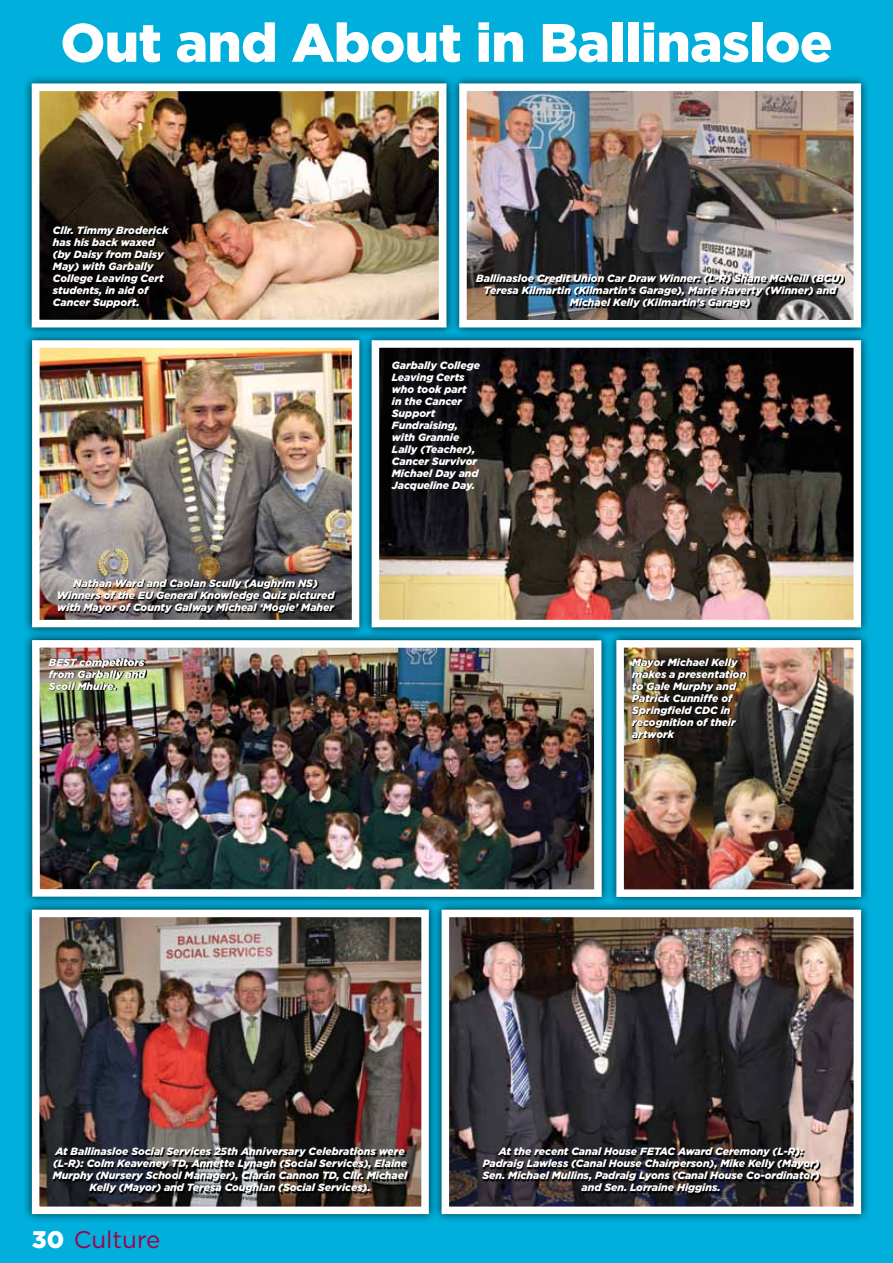
<style>
.page{position:relative;width:893px;height:1263px;background:#00afdb}
.page>*{position:absolute;margin:0;border:0;box-sizing:border-box;transform-origin:0 0}
.t1{font:900 54px "Gotham";color:#fff}
.t2{font:24px "Gotham";color:#a30046}
.t3{font:italic 900 10.5px/12px "Gotham";color:#fff;text-align:center}
.s1{font-weight:900;color:#fff}
</style>
<div class="page">
<div style="left:23px;top:331px;width:345px;height:305px;background:#000;opacity:.75"></div>
<img style="left:41px;top:349px;width:309px;height:269px">
<div style="left:32px;top:340px;width:327px;height:287px;border:8px solid #fff"></div>
<div style="left:607px;top:631px;width:263px;height:275px;background:#000;opacity:.75"></div>
<img style="left:625px;top:649px;width:227px;height:239px">
<div style="left:616px;top:640px;width:245px;height:257px;border:8px solid #fff"></div>
<div style="left:363px;top:331px;width:507px;height:305px;background:#000;opacity:.75"></div>
<img style="left:381px;top:349px;width:471px;height:269px">
<div style="left:372px;top:340px;width:489px;height:287px;border:8px solid #fff"></div>
<div style="left:23px;top:631px;width:588px;height:275px;background:#000;opacity:.75"></div>
<img style="left:41px;top:649px;width:552px;height:239px">
<div style="left:32px;top:640px;width:570px;height:257px;border:8px solid #fff"></div>
<div style="left:433px;top:901px;width:437px;height:322px;background:#000;opacity:.75"></div>
<img style="left:451px;top:919px;width:401px;height:286px">
<div style="left:442px;top:910px;width:419px;height:304px;border:8px solid #fff"></div>
<svg style="left:483px;top:1149px;width:338px;height:45px;background:#252124"></svg>
<div style="left:23px;top:901px;width:415px;height:322px;background:#000;opacity:.75"></div>
<img style="left:41px;top:919px;width:379px;height:286px">
<div style="left:32px;top:910px;width:397px;height:304px;border:8px solid #fff"></div>
<div style="left:450px;top:74px;width:420px;height:262px;background:#000;opacity:.75"></div>
<img style="left:468px;top:92px;width:384px;height:226px">
<div style="left:459px;top:83px;width:402px;height:244px;border:8px solid #fff"></div>
<svg style="left:477px;top:276px;width:368px;height:33px;background:#393d40"></svg>
<div style="left:23px;top:74px;width:433px;height:262px;background:#000;opacity:.75"></div>
<img style="left:41px;top:92px;width:396px;height:226px">
<div style="left:32px;top:83px;width:414px;height:244px;border:8px solid #fff"></div>
<svg style="left:54px;top:228px;width:116px;height:81px;background:#0d0a08"></svg>
<svg style="left:54px;top:1149px;width:355px;height:45px;background:#262526"></svg>
<img style="left:59px;top:580px;width:277px;height:34px">
<img style="left:633px;top:658px;width:114px;height:81px">
<img style="left:49px;top:658px;width:98px;height:33px">
<h1 class="t1" style="left:60px;top:5px;width:774px">Out and About in Ballinasloe</h1>
<p class="t3" style="left:53px;top:224px;width:117px;text-align:left">Cllr. Timmy Broderick has his back waxed (by Daisy from Daisy<br>May) with Garbally<br>College Leaving Cert students, in aid of<br>Cancer Support.</p>
<p class="t3" style="left:57px;top:577px;width:279px">Nathan Ward and Caolan Scully (Aughrim NS)<br>Winners of the EU General Knowledge Quiz pictured with Mayor of County Galway Micheal ‘Mogie’ Maher</p>
<p class="t3" style="left:49px;top:656px;width:98px;text-align:justify">BEST competitors from Garbally and Scoil Mhuire.</p>
<p class="t3" style="left:476px;top:272px;width:369px">Ballinasloe Credit Union Car Draw Winner: (L-R) Shane McNeill (BCU)<br>Teresa Kilmartin (Kilmartin’s Garage), Marie Haverty (Winner) and<br>Michael Kelly (Kilmartin’s Garage)</p>
<p class="t3" style="left:392px;top:359px;width:90px;text-align:left">Garbally College<br>Leaving Certs who took part<br>in the Cancer<br>Support<br>Fundraising, with Grannie<br>Lally (Teacher),<br>Cancer Survivor<br>Michael Day and<br>Jacqueline Day.</p>
<p class="t3" style="left:632px;top:656px;width:115px;text-align:left">Mayor Michael Kelly makes a presentation to Gale Murphy and<br>Patrick Cunniffe of<br>Springfield CDC in recognition of their artwork</p>
<p class="t3" style="left:53px;top:1145px;width:356px">At Ballinasloe Social Services 25th Anniversary Celebrations were (L-R): Colm Keaveney TD, Annette Lynagh (Social Services), Elaine Murphy (Nursery School Manager), Ciarán Cannon TD, Cllr. Michael Kelly (Mayor) and Teresa Coughlan (Social Services).</p>
<h2 class="t2" style="left:32px;top:1224px;width:130px"><span class="s1">30</span> Culture</h2>
<p class="t3" style="left:482px;top:1145px;width:339px">At the recent Canal House FETAC Award Ceremony (L-R):<br>Padraig Lawless (Canal House Chairperson), Mike Kelly (Mayor)<br>Sen. Michael Mullins, Padraig Lyons (Canal House Co-ordinator) and Sen. Lorraine Higgins.</p>
</div>
